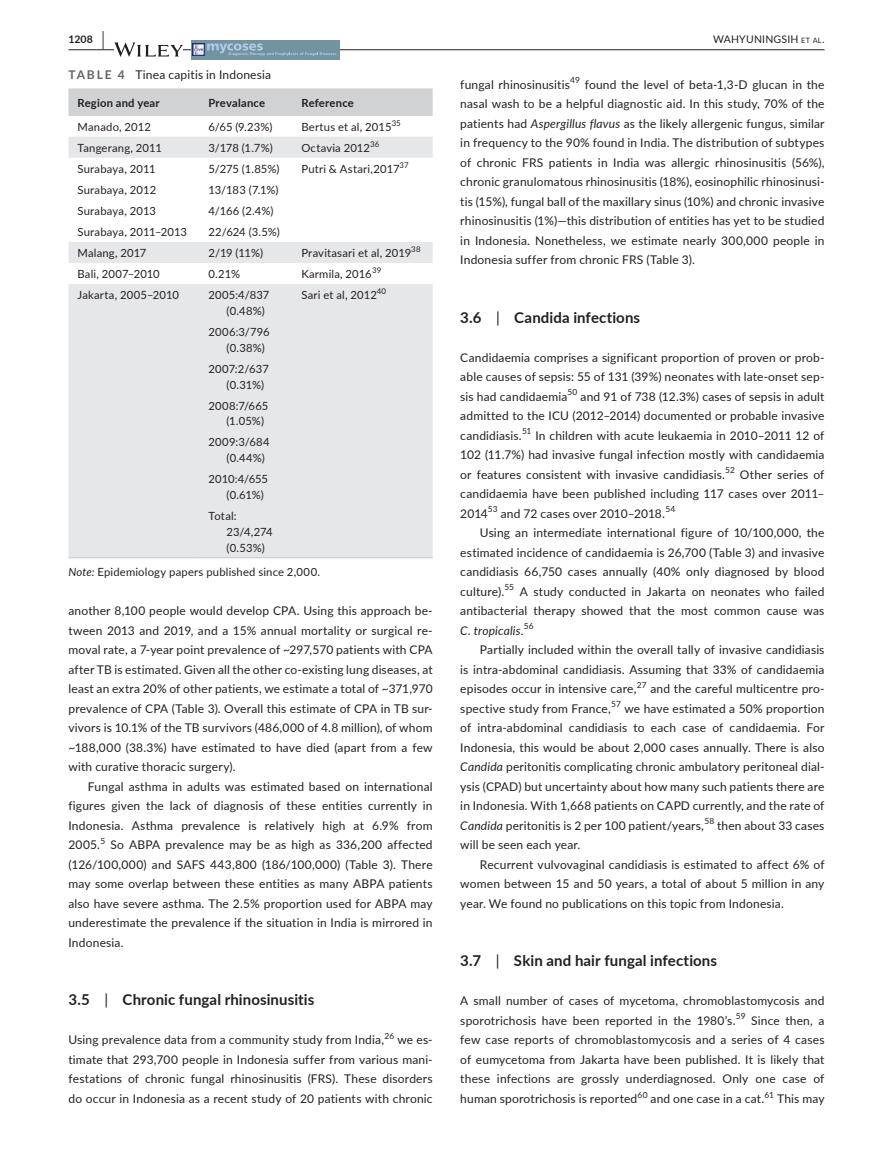
<style>
.page{position:relative;width:893px;height:1174px;background:#fff}
.page>*{position:absolute;margin:0;border:0;box-sizing:border-box;transform-origin:0 0}
.t1{font:700 15px "Lato";letter-spacing:.005em;color:#231f20}
.t2{font:12px/19.5px "Lato";letter-spacing:.015em;color:#231f20;text-align:justify}
.t3{font:11.25px/15.8px "Lato";letter-spacing:.015em;color:#231f20}
.t4{font:700 11.25px "Lato";letter-spacing:.015em;color:#231f20}
.t5{font:11.25px/15.8px "Lato";letter-spacing:-.01em;color:#231f20}
.t6{font:10.5px "Lato";letter-spacing:.02em;color:#231f20}
.t7{font:700 10.5px "Lato";color:#231f20}
.t8{font:8.4px "Lato";letter-spacing:.005em;color:#231f20}
.t9{font:7.8px "Lato";letter-spacing:.015em;color:#231f20}
.s1{font-size:19.5px}
.s2{font-size:7.35px}
.s3{font-weight:700;color:#636366}
.s4{font-style:italic}
.s5{font-weight:400}
</style>
<div class="page">
<hr style="left:68px;top:49px;width:756px;height:1px;background:#231f20">
<svg style="left:114px;top:42px;width:69px;height:15px"></svg>
<div style="left:191px;top:40px;width:148px;height:20px;background:#7294a1"></div>
<svg style="left:192px;top:43px;width:144px;height:13px"></svg>
<div style="left:68px;top:88px;width:365px;height:28px;background:#d1d2d4"></div>
<svg style="left:68px;top:137px;width:365px;height:420px;fill:#e6e7e9"></svg>
<hr style="left:68px;top:557px;width:131px;height:1px;background:#d1d2d4">
<hr style="left:199px;top:557px;width:93px;height:1px;background:#d1d2d4">
<hr style="left:292px;top:557px;width:141px;height:1px;background:#d1d2d4">
<p class="t7" style="left:68px;top:31px;width:37px">1208 <span class="s1">|</span></p>
<p class="t6" style="left:713px;top:31px;width:113px">WAHYUNINGSIH <span class="s2">et al</span>.</p>
<p class="t2" style="left:68px;top:64px;width:204px"><span class="s3">TABLE 4</span> Tinea capitis in Indonesia</p>
<p class="t4" style="left:77px;top:94px;width:84px">Region and year</p>
<p class="t4" style="left:208px;top:94px;width:58px">Prevalance</p>
<p class="t4" style="left:301px;top:94px;width:54px">Reference</p>
<p class="t3" style="left:77px;top:118px;width:75px">Manado, 2012</p>
<p class="t3" style="left:208px;top:118px;width:66px">6/65 (9.23%)</p>
<p class="t3" style="left:301px;top:118px;width:92px">Bertus et al, 2015</p>
<p class="t9" style="left:392px;top:117px;width:11px">35</p>
<p class="t3" style="left:77px;top:139px;width:86px">Tangerang, 2011</p>
<p class="t3" style="left:208px;top:139px;width:66px">3/178 (1.7%)</p>
<p class="t3" style="left:301px;top:139px;width:70px">Octavia 2012</p>
<p class="t9" style="left:370px;top:138px;width:11px">36</p>
<p class="t3" style="left:77px;top:160px;width:80px">Surabaya, 2011</p>
<p class="t3" style="left:208px;top:160px;width:72px">5/275 (1.85%)</p>
<p class="t3" style="left:301px;top:160px;width:100px">Putri &amp; Astari,2017</p>
<p class="t9" style="left:399px;top:159px;width:11px">37</p>
<p class="t3" style="left:77px;top:181px;width:80px">Surabaya, 2012</p>
<p class="t3" style="left:208px;top:181px;width:72px">13/183 (7.1%)</p>
<p class="t3" style="left:77px;top:202px;width:80px">Surabaya, 2013</p>
<p class="t3" style="left:208px;top:202px;width:67px">4/166 (2.4%)</p>
<p class="t3" style="left:77px;top:223px;width:111px">Surabaya, 2011–2013</p>
<p class="t3" style="left:208px;top:223px;width:73px">22/624 (3.5%)</p>
<p class="t3" style="left:77px;top:245px;width:71px">Malang, 2017</p>
<p class="t3" style="left:208px;top:245px;width:56px">2/19 (11%)</p>
<p class="t3" style="left:301px;top:245px;width:111px">Pravitasari et al, 2019</p>
<p class="t9" style="left:411px;top:243px;width:11px">38</p>
<p class="t3" style="left:77px;top:266px;width:84px">Bali, 2007–2010</p>
<p class="t3" style="left:208px;top:266px;width:33px">0.21%</p>
<p class="t3" style="left:301px;top:266px;width:72px">Karmila, 2016</p>
<p class="t9" style="left:372px;top:265px;width:11px">39</p>
<p class="t3" style="left:77px;top:287px;width:103px">Jakarta, 2005–2010</p>
<p class="t3" style="left:226px;top:287px;width:44px;text-indent:-18px">2005:4/837 (0.48%)</p>
<p class="t3" style="left:301px;top:287px;width:77px">Sari et al, 2012</p>
<p class="t9" style="left:377px;top:286px;width:11px">40</p>
<p class="t3" style="left:226px;top:323px;width:45px;text-indent:-18px">2006:3/796 (0.38%)</p>
<p class="t3" style="left:226px;top:360px;width:44px;text-indent:-18px">2007:2/637 (0.31%)</p>
<p class="t3" style="left:226px;top:397px;width:43px;text-indent:-18px">2008:7/665 (1.05%)</p>
<p class="t3" style="left:226px;top:434px;width:45px;text-indent:-18px">2009:3/684 (0.44%)</p>
<p class="t5" style="left:226px;top:471px;width:43px;text-indent:-18px">2010:4/655 (0.61%)</p>
<p class="t3" style="left:226px;top:507px;width:48px;text-indent:-18px">Total:<br>23/4,274 (0.53%)</p>
<p class="t3" style="left:68px;top:564px;width:253px"><span class="s4">Note:</span> Epidemiology papers published since 2,000.</p>
<p class="t2" style="left:68px;top:600px;width:366px">another 8,100 people would develop CPA. Using this approach be&shy;tween 2013 and 2019, and a 15% annual mortality or surgical re&shy;moval rate, a 7-year point prevalence of ~297,570 patients with CPA after TB is estimated. Given all the other co-existing lung diseases, at least an extra 20% of other patients, we estimate a total of ~371,970 prevalence of CPA (Table 3). Overall this estimate of CPA in TB sur&shy;vivors is 10.1% of the TB survivors (486,000 of 4.8 million), of whom ~188,000 (38.3%) have estimated to have died (apart from a few with curative thoracic surgery).</p>
<p class="t2" style="left:68px;top:776px;width:366px;text-indent:20px">Fungal asthma in adults was estimated based on international figures given the lack of diagnosis of these entities currently in Indonesia. Asthma prevalence is relatively high at 6.9% from 2005.<sup>5</sup> So ABPA prevalence may be as high as 336,200 affected (126/100,000) and SAFS 443,800 (186/100,000) (Table 3). There may some overlap between these entities as many ABPA patients also have severe asthma. The 2.5% proportion used for ABPA may underestimate the prevalence if the situation in India is mirrored in Indonesia.</p>
<p class="t1" style="left:68px;top:989px;width:247px">3.5 <span class="s5">|</span> Chronic fungal rhinosinusitis</p>
<p class="t2" style="left:68px;top:1029px;width:366px">Using prevalence data from a community study from India,<sup>26</sup> we es&shy;timate that 293,700 people in Indonesia suffer from various mani&shy;festations of chronic fungal rhinosinusitis (FRS). These disorders do occur in Indonesia as a recent study of 20 patients with chronic</p>
<p class="t2" style="left:460px;top:74px;width:111px">fungal rhinosinusitis</p>
<p class="t8" style="left:570px;top:74px;width:11px">49</p>
<p class="t2" style="left:460px;top:74px;width:366px;text-indent:124px">found the level of beta-1,3-D glucan in the nasal wash to be a helpful diagnostic aid. In this study, 70% of the patients had <span class="s4">Aspergillus flavus</span> as the likely allergenic fungus, similar in frequency to the 90% found in India. The distribution of subtypes of chronic FRS patients in India was allergic rhinosinusitis (56%), chronic granulomatous rhinosinusitis (18%), eosinophilic rhinosinusi&shy;tis (15%), fungal ball of the maxillary sinus (10%) and chronic invasive rhinosinusitis (1%)—this distribution of entities has yet to be studied in Indonesia. Nonetheless, we estimate nearly 300,000 people in Indonesia suffer from chronic FRS (Table 3).</p>
<p class="t1" style="left:460px;top:306px;width:181px">3.6 <span class="s5">|</span> Candida infections</p>
<p class="t2" style="left:460px;top:347px;width:366px">Candidaemia comprises a significant proportion of proven or prob&shy;able causes of sepsis: 55 of 131 (39%) neonates with late-onset sep&shy;sis had candidaemia</p>
<p class="t8" style="left:567px;top:386px;width:11px">50</p>
<p class="t2" style="left:460px;top:386px;width:366px;text-indent:120px">and 91 of 738 (12.3%) cases of sepsis in adult admitted to the ICU (2012–2014) documented or probable invasive candidiasis.</p>
<p class="t8" style="left:522px;top:425px;width:11px">51</p>
<p class="t2" style="left:460px;top:425px;width:366px;text-indent:75px">In children with acute leukaemia in 2010–2011 12 of 102 (11.7%) had invasive fungal infection mostly with candidaemia or features consistent with invasive candidiasis.</p>
<p class="t8" style="left:725px;top:464px;width:11px">52</p>
<p class="t2" style="left:460px;top:464px;width:366px;text-indent:280px">Other series of candidaemia have been published including 117 cases over 2011– 2014</p>
<p class="t8" style="left:488px;top:503px;width:11px">53</p>
<p class="t2" style="left:501px;top:503px;width:166px">and 72 cases over 2010–2018.</p>
<p class="t8" style="left:665px;top:503px;width:12px">54</p>
<p class="t2" style="left:460px;top:522px;width:366px;text-indent:20px">Using an intermediate international figure of 10/100,000, the estimated incidence of candidaemia is 26,700 (Table 3) and invasive candidiasis 66,750 cases annually (40% only diagnosed by blood culture).</p>
<p class="t8" style="left:504px;top:581px;width:11px">55</p>
<p class="t2" style="left:460px;top:581px;width:366px;text-indent:59px">A study conducted in Jakarta on neonates who failed antibacterial therapy showed that the most common cause was <span class="s4">C. tropicalis</span>.</p>
<p class="t8" style="left:524px;top:620px;width:11px">56</p>
<p class="t2" style="left:460px;top:639px;width:366px;text-indent:20px">Partially included within the overall tally of invasive candidiasis is intra-abdominal candidiasis. Assuming that 33% of candidaemia episodes occur in intensive care,</p>
<p class="t8" style="left:637px;top:679px;width:11px">27</p>
<p class="t2" style="left:650px;top:678px;width:176px">and the careful multicentre pro-</p>
<p class="t2" style="left:460px;top:698px;width:152px">spective study from France,</p>
<p class="t8" style="left:611px;top:698px;width:11px">57</p>
<p class="t2" style="left:460px;top:698px;width:366px;text-indent:164px">we have estimated a 50% proportion of intra-abdominal candidiasis to each case of candidaemia. For Indonesia, this would be about 2,000 cases annually. There is also <span class="s4">Candida</span> peritonitis complicating chronic ambulatory peritoneal dial&shy;ysis (CPAD) but uncertainty about how many such patients there are in Indonesia. With 1,668 patients on CAPD currently, and the rate of <span class="s4">Candida</span> peritonitis is 2 per 100 patient/years,<sup>58</sup> then about 33 cases will be seen each year.</p>
<p class="t2" style="left:460px;top:854px;width:366px;text-indent:20px">Recurrent vulvovaginal candidiasis is estimated to affect 6% of women between 15 and 50 years, a total of about 5 million in any year. We found no publications on this topic from Indonesia.</p>
<p class="t1" style="left:460px;top:950px;width:258px">3.7 <span class="s5">|</span> Skin and hair fungal infections</p>
<p class="t2" style="left:460px;top:990px;width:366px">A small number of cases of mycetoma, chromoblastomycosis and sporotrichosis have been reported in the 1980’s.<sup>59</sup> Since then, a few case reports of chromoblastomycosis and a series of 4 cases of eumycetoma from Jakarta have been published. It is likely that these infections are grossly underdiagnosed. Only one case of human sporotrichosis is reported<sup>60</sup> and one case in a cat.<sup>61</sup> This may</p>
</div>
